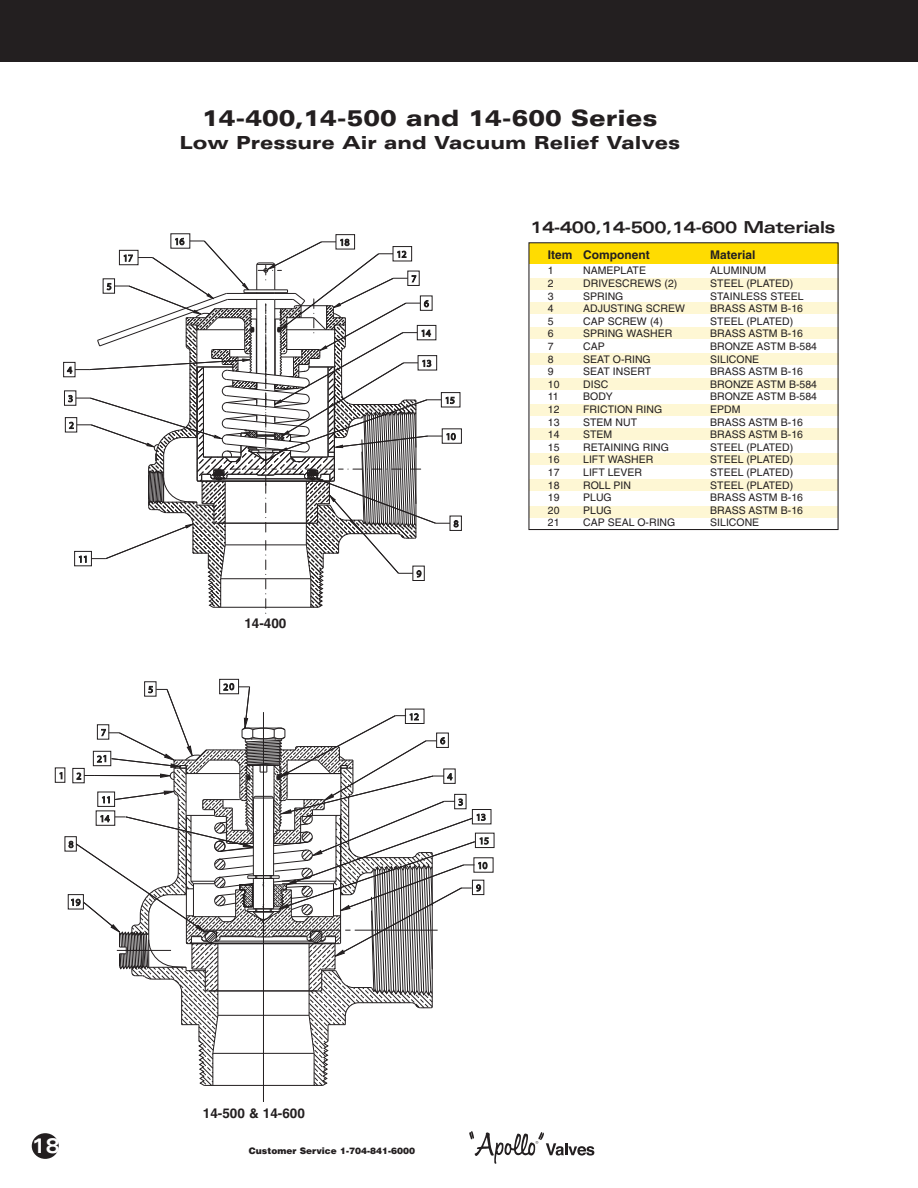
<style>
.page{position:relative;width:918px;height:1188px;background:#fff}
.page>*{position:absolute;margin:0;border:0;box-sizing:border-box;transform-origin:0 0}
.t1{font:900 expanded 22.5px "Univers";color:#231f20}
.t2{font:700 expanded 21px "Univers";color:#fff;scale:.9 1}
.t3{font:900 expanded 18px "Univers";color:#231f20}
.t4{font:700 expanded 16.5px "Univers";letter-spacing:-.02em;color:#231f20}
.t5{font:700 13.5px "Helvetica";color:#231f20}
.t6{font:700 12px "Helvetica";color:#231f20}
.t7{font:10.5px "Helvetica";color:#231f20}
.t8{font:900 9px "Helvetica";color:#231f20}
</style>
<div class="page">
<svg style="left:469px;top:1131px;width:125px;height:33px"></svg>
<div style="left:32px;top:1133px;width:27px;height:26px;background:#231f20;border-radius:50%"></div>
<hr style="left:263px;top:712px;width:1px;height:390px;background:#231f20">
<div style="left:144px;top:681px;width:12px;height:16px;border:1px solid #231f20"></div>
<div style="left:55px;top:768px;width:10px;height:15px;border:1px solid #231f20"></div>
<div style="left:219px;top:679px;width:20px;height:15px;border:1px solid #231f20"></div>
<svg style="left:59px;top:683px;width:430px;height:403px"></svg>
<div style="left:65px;top:417px;width:12px;height:15px;border:1px solid #231f20"></div>
<div style="left:64px;top:390px;width:12px;height:16px;border:1px solid #231f20"></div>
<div style="left:63px;top:362px;width:12px;height:15px;border:1px solid #231f20"></div>
<div style="left:450px;top:516px;width:12px;height:15px;border:1px solid #231f20"></div>
<div style="left:442px;top:428px;width:20px;height:16px;border:1px solid #231f20"></div>
<div style="left:336px;top:234px;width:19px;height:15px;border:1px solid #231f20"></div>
<svg style="left:67px;top:237px;width:392px;height:377px"></svg>
<div style="left:530px;top:278px;width:309px;height:12px;background:#fef7d4"></div>
<div style="left:530px;top:302px;width:309px;height:12px;background:#fef7d4"></div>
<div style="left:530px;top:327px;width:309px;height:12px;background:#fef7d4"></div>
<div style="left:530px;top:353px;width:309px;height:12px;background:#fef7d4"></div>
<div style="left:530px;top:378px;width:309px;height:12px;background:#fef7d4"></div>
<div style="left:530px;top:404px;width:309px;height:12px;background:#fef7d4"></div>
<div style="left:530px;top:428px;width:309px;height:12px;background:#fef7d4"></div>
<div style="left:530px;top:453px;width:309px;height:12px;background:#fef7d4"></div>
<div style="left:530px;top:480px;width:308px;height:11px;background:#fef7d4"></div>
<div style="left:530px;top:506px;width:308px;height:12px;background:#fef7d4"></div>
<div style="left:529px;top:243px;width:310px;height:21px;background:#ffdc01"></div>
<div style="left:528px;top:242px;width:311px;height:288px;border:1px solid #231f20"></div>
<div style="left:0;top:0;width:918px;height:61px;background:#231f20"></div>
<h1 class="t1" style="left:202px;top:105px;width:457px">14-400,14-500 and 14-600 Series</h1>
<h3 class="t3" style="left:179px;top:133px;width:502px">Low Pressure Air and Vacuum Relief Valves</h3>
<h3 class="t4" style="left:531px;top:217px;width:307px">14-400,14-500,14-600 Materials</h3>
<p class="t5" style="left:244px;top:615px;width:44px">14-400</p>
<p class="t6" style="left:548px;top:247px;width:103px">Item Component</p>
<p class="t6" style="left:710px;top:247px;width:47px">Material</p>
<p class="t7" style="left:548px;top:265px;width:7px">1</p>
<p class="t7" style="left:583px;top:265px;width:64px">NAMEPLATE</p>
<p class="t7" style="left:710px;top:265px;width:57px">ALUMINUM</p>
<p class="t7" style="left:548px;top:277px;width:7px">2</p>
<p class="t7" style="left:583px;top:277px;width:96px">DRIVESCREWS (2)</p>
<p class="t7" style="left:710px;top:277px;width:85px">STEEL (PLATED)</p>
<p class="t7" style="left:548px;top:290px;width:7px">3</p>
<p class="t7" style="left:583px;top:290px;width:42px">SPRING</p>
<p class="t7" style="left:710px;top:290px;width:95px">STAINLESS STEEL</p>
<p class="t7" style="left:548px;top:302px;width:7px">4</p>
<p class="t7" style="left:583px;top:302px;width:103px">ADJUSTING SCREW</p>
<p class="t7" style="left:710px;top:302px;width:94px">BRASS ASTM B-16</p>
<p class="t7" style="left:548px;top:315px;width:7px">5</p>
<p class="t7" style="left:583px;top:315px;width:81px">CAP SCREW (4)</p>
<p class="t7" style="left:710px;top:315px;width:85px">STEEL (PLATED)</p>
<p class="t7" style="left:548px;top:328px;width:7px">6</p>
<p class="t7" style="left:583px;top:328px;width:91px">SPRING WASHER</p>
<p class="t7" style="left:710px;top:328px;width:94px">BRASS ASTM B-16</p>
<p class="t7" style="left:548px;top:340px;width:7px">7</p>
<p class="t7" style="left:583px;top:340px;width:23px">CAP</p>
<p class="t7" style="left:710px;top:340px;width:108px">BRONZE ASTM B-584</p>
<p class="t7" style="left:548px;top:353px;width:7px">8</p>
<p class="t7" style="left:583px;top:353px;width:69px">SEAT O-RING</p>
<p class="t7" style="left:710px;top:353px;width:51px">SILICONE</p>
<p class="t7" style="left:548px;top:365px;width:7px">9</p>
<p class="t7" style="left:583px;top:365px;width:69px">SEAT INSERT</p>
<p class="t7" style="left:710px;top:365px;width:94px">BRASS ASTM B-16</p>
<p class="t7" style="left:548px;top:378px;width:13px">10</p>
<p class="t7" style="left:583px;top:378px;width:27px">DISC</p>
<p class="t7" style="left:710px;top:378px;width:108px">BRONZE ASTM B-584</p>
<p class="t7" style="left:548px;top:391px;width:12px">11</p>
<p class="t7" style="left:583px;top:391px;width:31px">BODY</p>
<p class="t7" style="left:710px;top:391px;width:108px">BRONZE ASTM B-584</p>
<p class="t7" style="left:548px;top:403px;width:13px">12</p>
<p class="t7" style="left:583px;top:403px;width:81px">FRICTION RING</p>
<p class="t7" style="left:710px;top:403px;width:32px">EPDM</p>
<p class="t7" style="left:548px;top:416px;width:13px">13</p>
<p class="t7" style="left:583px;top:416px;width:55px">STEM NUT</p>
<p class="t7" style="left:710px;top:416px;width:94px">BRASS ASTM B-16</p>
<p class="t7" style="left:548px;top:428px;width:13px">14</p>
<p class="t7" style="left:583px;top:428px;width:31px">STEM</p>
<p class="t7" style="left:710px;top:428px;width:94px">BRASS ASTM B-16</p>
<p class="t7" style="left:548px;top:441px;width:13px">15</p>
<p class="t7" style="left:583px;top:441px;width:87px">RETAINING RING</p>
<p class="t7" style="left:710px;top:441px;width:85px">STEEL (PLATED)</p>
<p class="t7" style="left:548px;top:454px;width:13px">16</p>
<p class="t7" style="left:583px;top:454px;width:72px">LIFT WASHER</p>
<p class="t7" style="left:710px;top:454px;width:85px">STEEL (PLATED)</p>
<p class="t7" style="left:548px;top:466px;width:13px">17</p>
<p class="t7" style="left:583px;top:466px;width:61px">LIFT LEVER</p>
<p class="t7" style="left:710px;top:466px;width:85px">STEEL (PLATED)</p>
<p class="t7" style="left:548px;top:479px;width:13px">18</p>
<p class="t7" style="left:583px;top:479px;width:49px">ROLL PIN</p>
<p class="t7" style="left:710px;top:479px;width:85px">STEEL (PLATED)</p>
<p class="t7" style="left:548px;top:491px;width:13px">19</p>
<p class="t7" style="left:583px;top:491px;width:30px">PLUG</p>
<p class="t7" style="left:710px;top:491px;width:94px">BRASS ASTM B-16</p>
<p class="t7" style="left:548px;top:504px;width:13px">20</p>
<p class="t7" style="left:583px;top:504px;width:30px">PLUG</p>
<p class="t7" style="left:710px;top:504px;width:94px">BRASS ASTM B-16</p>
<p class="t7" style="left:548px;top:517px;width:13px">21</p>
<p class="t7" style="left:583px;top:517px;width:94px">CAP SEAL O-RING</p>
<p class="t7" style="left:710px;top:517px;width:51px">SILICONE</p>
<p class="t5" style="left:203px;top:1105px;width:104px">14-500 &amp; 14-600</p>
<h2 class="t2" style="left:32px;top:1134px;width:33px">18</h2>
<p class="t8" style="left:249px;top:1145px;width:168px">Customer Service 1-704-841-6000</p>
</div>
